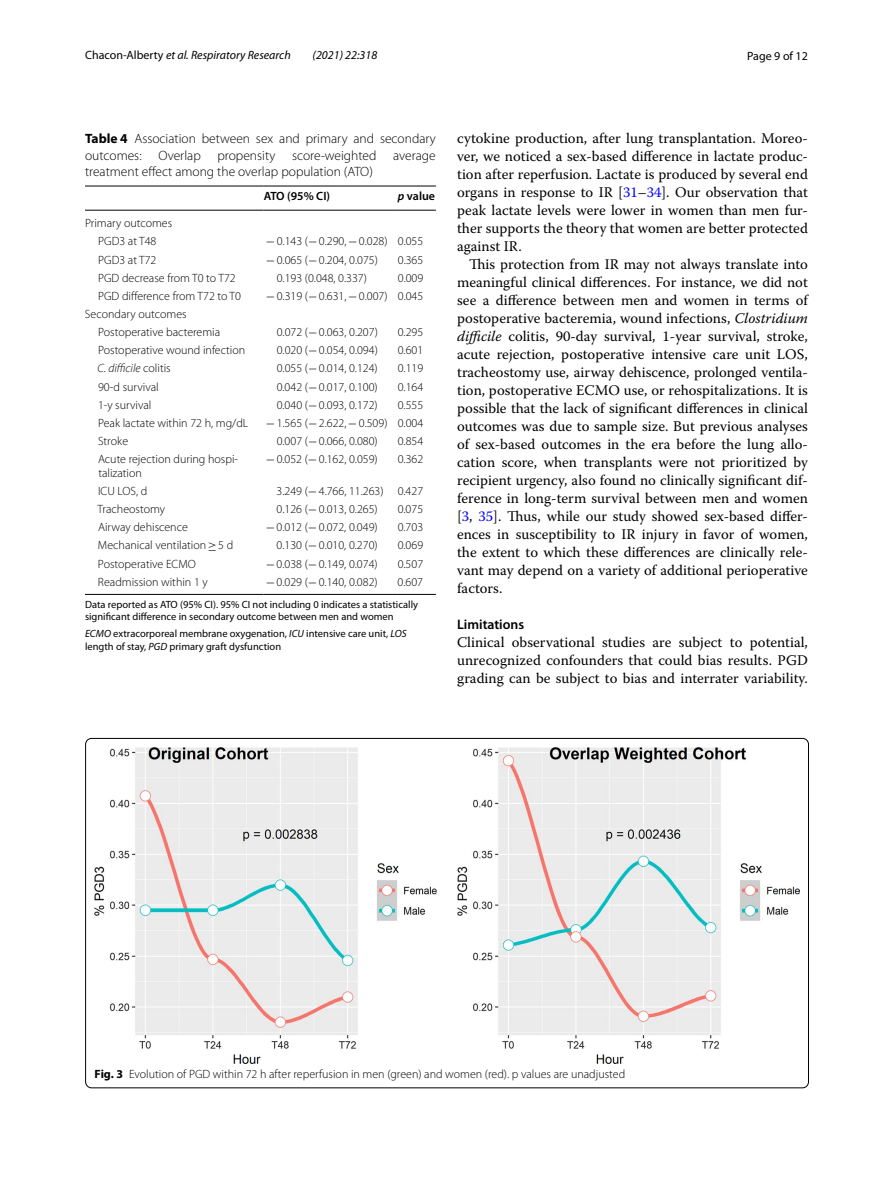
<style>
.page{position:relative;width:893px;height:1187px;background:#fff}
.page>*{position:absolute;margin:0;border:0;box-sizing:border-box;transform-origin:0 0}
.t1{font:14.7px/18px "Warnock Pro";color:#000;text-align:justify}
.t2{font:600 13.8px "Myriad Pro";color:#000}
.t3{font:300 13.5px/16.5px "Myriad Pro";color:#000;text-align:justify}
.t4{font:300 12px/18.1px "Myriad Pro";color:#000}
.t5{font:italic 12px "Myriad Pro";color:#000}
.t6{font:italic 300 12px "Myriad Pro";color:#000}
.t7{font:600 12px "Myriad Pro";color:#000}
.t8{font:12px "Myriad Pro";color:#000}
.t9{font:10.5px/12.8px "Myriad Pro";color:#000}
.s1{font-style:normal}
.s2{font-weight:700}
.s3{font-style:italic}
.s4{font-family:"MTSY";font-weight:400}
.s5{color:#00f}
.s6{font-family:"Warnock Pro It 7"}
</style>
<div class="page">
<hr style="left:85px;top:186px;width:179px;height:1px;background:#000">
<hr style="left:85px;top:210px;width:179px;height:1px;background:#000">
<hr style="left:264px;top:186px;width:134px;height:1px;background:#000">
<hr style="left:264px;top:210px;width:134px;height:1px;background:#000">
<hr style="left:398px;top:186px;width:38px;height:1px;background:#000">
<hr style="left:398px;top:210px;width:38px;height:1px;background:#000">
<hr style="left:85px;top:594px;width:179px;height:1px;background:#000">
<hr style="left:264px;top:594px;width:134px;height:1px;background:#000">
<hr style="left:398px;top:594px;width:38px;height:1px;background:#000">
<img style="left:94px;top:747px;width:706px;height:316px">
<p class="t5" style="left:85px;top:48px;width:207px"><span class="s1">Chacon‑Alberty</span> et al. Respiratory Research</p>
<p class="t5" style="left:313px;top:48px;width:66px">(2021) 22:318</p>
<p class="t8" style="left:747px;top:48px;width:62px">Page 9 of 12</p>
<p class="t3" style="left:85px;top:130px;width:352px"><span class="s2">Table 4</span> Association between sex and primary and secondary outcomes: Overlap propensity score-weighted average treatment effect among the overlap population (ATO)</p>
<p class="t4" style="left:85px;top:214px;width:89px;text-align:center">Primary outcomes<br>PGD3 at T48</p>
<p class="t7" style="left:264px;top:189px;width:68px">ATO (95% CI)</p>
<p class="t7" style="left:398px;top:189px;width:39px"><span class="s3">p</span> value</p>
<p class="t4" style="left:266px;top:232px;width:159px"><span class="s4">−</span>0.143 (<span class="s4">−</span>0.290,<span class="s4">−</span>0.028) 0.055</p>
<p class="t4" style="left:98px;top:250px;width:60px">PGD3 at T72</p>
<p class="t4" style="left:266px;top:250px;width:113px"><span class="s4">−</span>0.065 (<span class="s4">−</span>0.204, 0.075)</p>
<p class="t4" style="left:398px;top:250px;width:27px">0.365</p>
<p class="t4" style="left:98px;top:269px;width:139px">PGD decrease from T0 to T72</p>
<p class="t4" style="left:277px;top:269px;width:92px">0.193 (0.048, 0.337)</p>
<p class="t4" style="left:398px;top:269px;width:27px">0.009</p>
<p class="t4" style="left:98px;top:287px;width:144px">PGD difference from T72 to T0</p>
<p class="t4" style="left:266px;top:287px;width:159px"><span class="s4">−</span>0.319 (<span class="s4">−</span>0.631,<span class="s4">−</span>0.007) 0.045</p>
<p class="t4" style="left:98px;top:305px;width:124px;text-indent:-13px">Secondary outcomes<br>Postoperative bacteremia</p>
<p class="t4" style="left:277px;top:323px;width:103px">0.072 (<span class="s4">−</span>0.063, 0.207)</p>
<p class="t4" style="left:398px;top:323px;width:27px">0.295</p>
<p class="t4" style="left:98px;top:341px;width:149px">Postoperative wound infection</p>
<p class="t4" style="left:277px;top:341px;width:103px">0.020 (<span class="s4">−</span>0.054, 0.094)</p>
<p class="t4" style="left:398px;top:341px;width:27px">0.601</p>
<p class="t6" style="left:98px;top:362px;width:75px">C. difficile <span class="s1">colitis</span></p>
<p class="t4" style="left:277px;top:359px;width:103px">0.055 (<span class="s4">−</span>0.014, 0.124)</p>
<p class="t4" style="left:398px;top:359px;width:27px">0.119</p>
<p class="t4" style="left:98px;top:378px;width:62px">90-d survival</p>
<p class="t4" style="left:277px;top:378px;width:103px">0.042 (<span class="s4">−</span>0.017, 0.100)</p>
<p class="t4" style="left:398px;top:378px;width:27px">0.164</p>
<p class="t4" style="left:98px;top:396px;width:55px">1-y survival</p>
<p class="t4" style="left:277px;top:396px;width:103px">0.040 (<span class="s4">−</span>0.093, 0.172)</p>
<p class="t4" style="left:398px;top:396px;width:27px">0.555</p>
<p class="t4" style="left:98px;top:414px;width:152px">Peak lactate within 72 h, mg/dL</p>
<p class="t4" style="left:266px;top:414px;width:159px"><span class="s4">−</span>1.565 (<span class="s4">−</span>2.622,<span class="s4">−</span>0.509) 0.004</p>
<p class="t4" style="left:98px;top:432px;width:32px">Stroke</p>
<p class="t4" style="left:277px;top:432px;width:103px">0.007 (<span class="s4">−</span>0.066, 0.080)</p>
<p class="t4" style="left:398px;top:432px;width:27px">0.854</p>
<p class="t4" style="left:98px;top:452px;width:142px;line-height:13.5px">Acute rejection during hospi‑ talization</p>
<p class="t4" style="left:266px;top:450px;width:113px"><span class="s4">−</span>0.052 (<span class="s4">−</span>0.162, 0.059)</p>
<p class="t4" style="left:398px;top:450px;width:27px">0.362</p>
<p class="t4" style="left:98px;top:482px;width:51px">ICU LOS, d</p>
<p class="t4" style="left:277px;top:482px;width:148px">3.249 (<span class="s4">−</span>4.766, 11.263) 0.427</p>
<p class="t4" style="left:98px;top:500px;width:69px">Tracheostomy</p>
<p class="t4" style="left:277px;top:500px;width:103px">0.126 (<span class="s4">−</span>0.013, 0.265)</p>
<p class="t4" style="left:398px;top:500px;width:27px">0.075</p>
<p class="t4" style="left:98px;top:518px;width:91px">Airway dehiscence</p>
<p class="t4" style="left:266px;top:518px;width:113px"><span class="s4">−</span>0.012 (<span class="s4">−</span>0.072, 0.049)</p>
<p class="t4" style="left:398px;top:518px;width:27px">0.703</p>
<p class="t4" style="left:98px;top:536px;width:137px">Mechanical ventilation<span class="s4">≥</span>5 d</p>
<p class="t4" style="left:277px;top:536px;width:103px">0.130 (<span class="s4">−</span>0.010, 0.270)</p>
<p class="t4" style="left:398px;top:536px;width:27px">0.069</p>
<p class="t4" style="left:98px;top:554px;width:99px">Postoperative ECMO</p>
<p class="t4" style="left:266px;top:554px;width:113px"><span class="s4">−</span>0.038 (<span class="s4">−</span>0.149, 0.074)</p>
<p class="t4" style="left:398px;top:554px;width:27px">0.507</p>
<p class="t4" style="left:98px;top:573px;width:111px">Readmission within 1 y</p>
<p class="t4" style="left:266px;top:573px;width:113px"><span class="s4">−</span>0.029 (<span class="s4">−</span>0.140, 0.082)</p>
<p class="t4" style="left:398px;top:573px;width:27px">0.607</p>
<p class="t9" style="left:85px;top:597px;width:335px">Data reported as ATO (95% CI). 95% CI not including 0 indicates a statistically significant difference in secondary outcome between men and women</p>
<p class="t9" style="left:85px;top:627px;width:323px"><span class="s3">ECMO</span> extracorporeal membrane oxygenation, <span class="s3">ICU</span> intensive care unit, <span class="s3">LOS </span>length of stay, <span class="s3">PGD</span> primary graft dysfunction</p>
<p class="t1" style="left:457px;top:128px;width:352px">cytokine production, after lung transplantation. Moreo&shy;ver, we noticed a sex-based difference in lactate produc&shy;tion after reperfusion. Lactate is produced by several end organs in response to IR [<span class="s5">31</span>–<span class="s5">34</span>]. Our observation that peak lactate levels were lower in women than men fur&shy;ther supports the theory that women are better protected against IR.</p>
<p class="t1" style="left:457px;top:254px;width:352px;text-indent:12px">This protection from IR may not always translate into meaningful clinical differences. For instance, we did not see a difference between men and women in terms of postoperative bacteremia, wound infections, <span class="s6">Clostridium difficile</span> colitis, 90-day survival, 1-year survival, stroke, acute rejection, postoperative intensive care unit LOS, tracheostomy use, airway dehiscence, prolonged ventila&shy;tion, postoperative ECMO use, or rehospitalizations. It is possible that the lack of significant differences in clinical outcomes was due to sample size. But previous analyses of sex-based outcomes in the era before the lung allo&shy;cation score, when transplants were not prioritized by recipient urgency, also found no clinically significant dif&shy;ference in long-term survival between men and women [<span class="s5">3</span>, <span class="s5">35</span>]. Thus, while our study showed sex-based differ&shy;ences in susceptibility to IR injury in favor of women, the extent to which these differences are clinically rele&shy;vant may depend on a variety of additional perioperative factors.</p>
<p class="t2" style="left:457px;top:615px;width:69px">Limitations</p>
<p class="t1" style="left:457px;top:632px;width:352px">Clinical observational studies are subject to potential, unrecognized confounders that could bias results. PGD grading can be subject to bias and interrater variability.</p>
<p class="t4" style="left:95px;top:1065px;width:532px"><span class="s2">Fig. 3</span> Evolution of PGD within 72 h after reperfusion in men (green) and women (red). p values are unadjusted</p>
</div>
